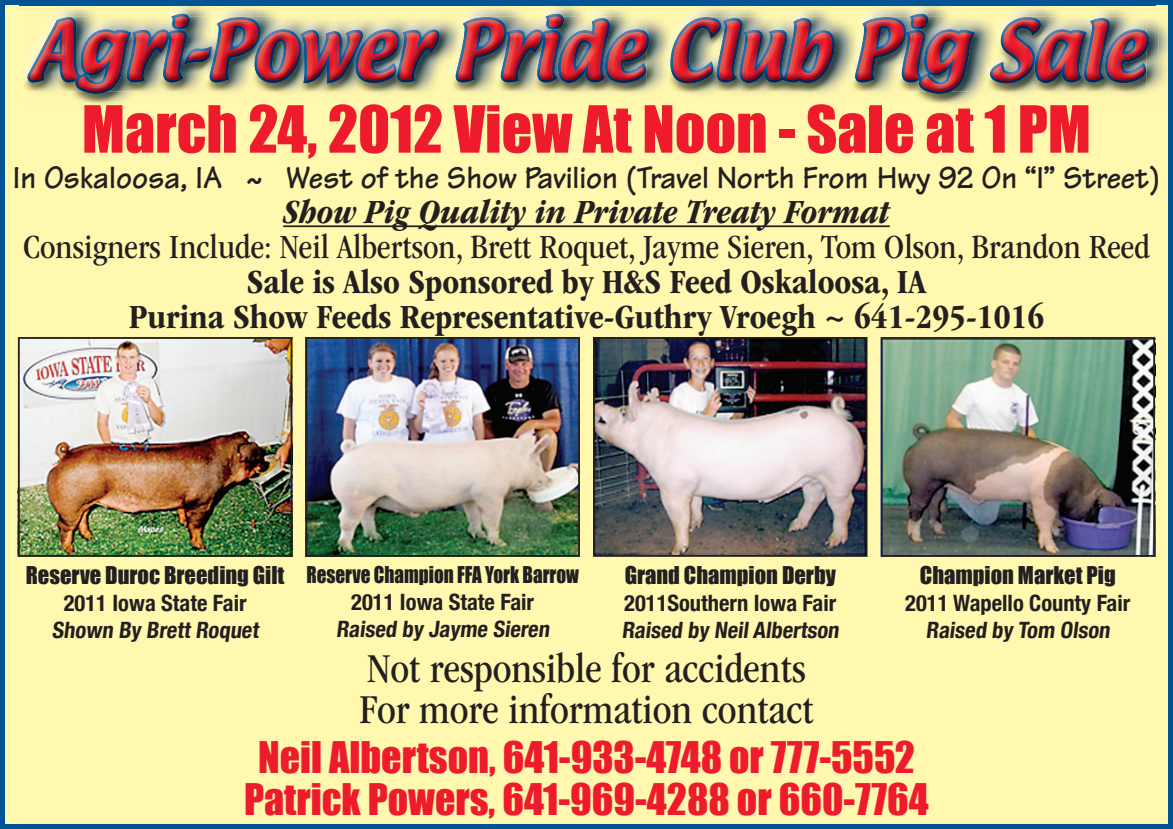
<style>
.page{position:relative;width:1173px;height:829px;background:#fff}
.page>*{position:absolute;margin:0;border:0;box-sizing:border-box;transform-origin:0 0}
.t1{font:60px "Impact";color:#ee1b2c}
.t2{font:condensed 42.5px/41.5px "ITC Garamond Std";color:#231f20}
.t3{font:40px/42px "Impact";color:#ee1b2c;text-align:center}
.t4{font:700 condensed 35px/35px "ITC Garamond Std";color:#231f20;text-align:center}
.t5{font:condensed 35px "ITC Garamond Std";color:#231f20}
.t6{font:italic 700 condensed 35px "ITC Garamond Std";color:#231f20}
.t7{font:700 32.5px "Tekton";color:#231f20;scale:.96 1}
.t8{font:700 condensed 22.5px/27px "Helvetica Neue";color:#231f20;text-align:center}
.t9{font:22.5px "Impact";color:#231f20}
.t10{font:21.25px "Impact";color:#231f20;scale:.9 1}
</style>
<div class="page">
<div style="left:0;top:0;width:1173px;height:828px;background:#fff8ae"></div>
<img style="left:21px;top:340px;width:268px;height:213px">
<div style="left:18px;top:337px;width:274px;height:219px;border:2px solid #231f20"></div>
<img style="left:308px;top:340px;width:269px;height:213px">
<div style="left:305px;top:337px;width:275px;height:219px;border:2px solid #231f20"></div>
<img style="left:596px;top:340px;width:268px;height:213px">
<div style="left:593px;top:337px;width:274px;height:219px;border:2px solid #231f20"></div>
<img style="left:883px;top:340px;width:269px;height:213px">
<div style="left:880px;top:337px;width:275px;height:219px;border:2px solid #231f20"></div>
<img style="left:24px;top:0;width:1148px;height:107px">
<img style="left:19px;top:5px;width:5px;height:87px">
<img style="left:24px;top:4px;width:1131px;height:6px">
<svg style="left:21px;top:92px;width:3px;height:11px"></svg>
<img style="left:24px;top:10px;width:1135px;height:93px">
<img style="left:85px;top:92px;width:21px;height:2px">
<img style="left:928px;top:92px;width:22px;height:2px">
<img style="left:21px;top:10px;width:1134px;height:82px">
<img style="left:27px;top:14px;width:622px;height:78px">
<img style="left:564px;top:16px;width:83px;height:75px">
<img style="left:564px;top:22px;width:41px;height:56px">
<img style="left:30px;top:16px;width:534px;height:75px">
<img style="left:670px;top:14px;width:479px;height:78px">
<img style="left:673px;top:16px;width:474px;height:75px">
<img style="left:855px;top:16px;width:186px;height:73px">
<h1 class="t1" style="left:82px;top:82px;width:1010px">March 24, 2012 View At Noon - Sale at 1 PM</h1>
<h3 class="t7" style="left:13px;top:157px;width:1196px">In Oskaloosa, IA ~ West of the Show Pavilion (Travel North From Hwy 92 On “I” Street)</h3>
<h3 class="t6" style="left:283px;top:192px;width:608px">Show Pig Quality in Private Treaty Format</h3>
<h3 class="t5" style="left:23px;top:227px;width:1128px">Consigners Include: Neil Albertson, Brett Roquet, Jayme Sieren, Tom Olson, Brandon Reed</h3>
<h3 class="t4" style="left:129px;top:264px;width:917px">Sale is Also Sponsored by H&amp;S Feed Oskaloosa, IA<br>Purina Show Feeds Representative-Guthry Vroegh ~ 641-295-1016</h3>
<p class="t9" style="left:26px;top:557px;width:260px">Reserve Duroc Breeding Gilt</p>
<p class="t8" style="left:52px;top:589px;width:211px">2011 Iowa State Fair<br>Shown By Brett Roquet</p>
<p class="t10" style="left:306px;top:557px;width:304px">Reserve Champion FFA York Barrow</p>
<p class="t8" style="left:336px;top:588px;width:218px">2011 Iowa State Fair<br>Raised by Jayme Sieren</p>
<p class="t9" style="left:625px;top:557px;width:213px">Grand Champion Derby</p>
<p class="t8" style="left:622px;top:589px;width:222px;text-align:left">2011Southern Iowa Fair<br>Raised by NeilAlbertson</p>
<p class="t9" style="left:920px;top:557px;width:197px">Champion Market Pig</p>
<p class="t8" style="left:905px;top:589px;width:227px">2011 Wapello County Fair<br>Raised by Tom Olson</p>
<h2 class="t2" style="left:359px;top:647px;width:455px">Not responsible for accidents<br>For more information contact</h2>
<h3 class="t3" style="left:244px;top:734px;width:686px">Neil Albertson, 641-933-4748 or 777-5552<br>Patrick Powers, 641-969-4288 or 660-7764</h3>
</div>
